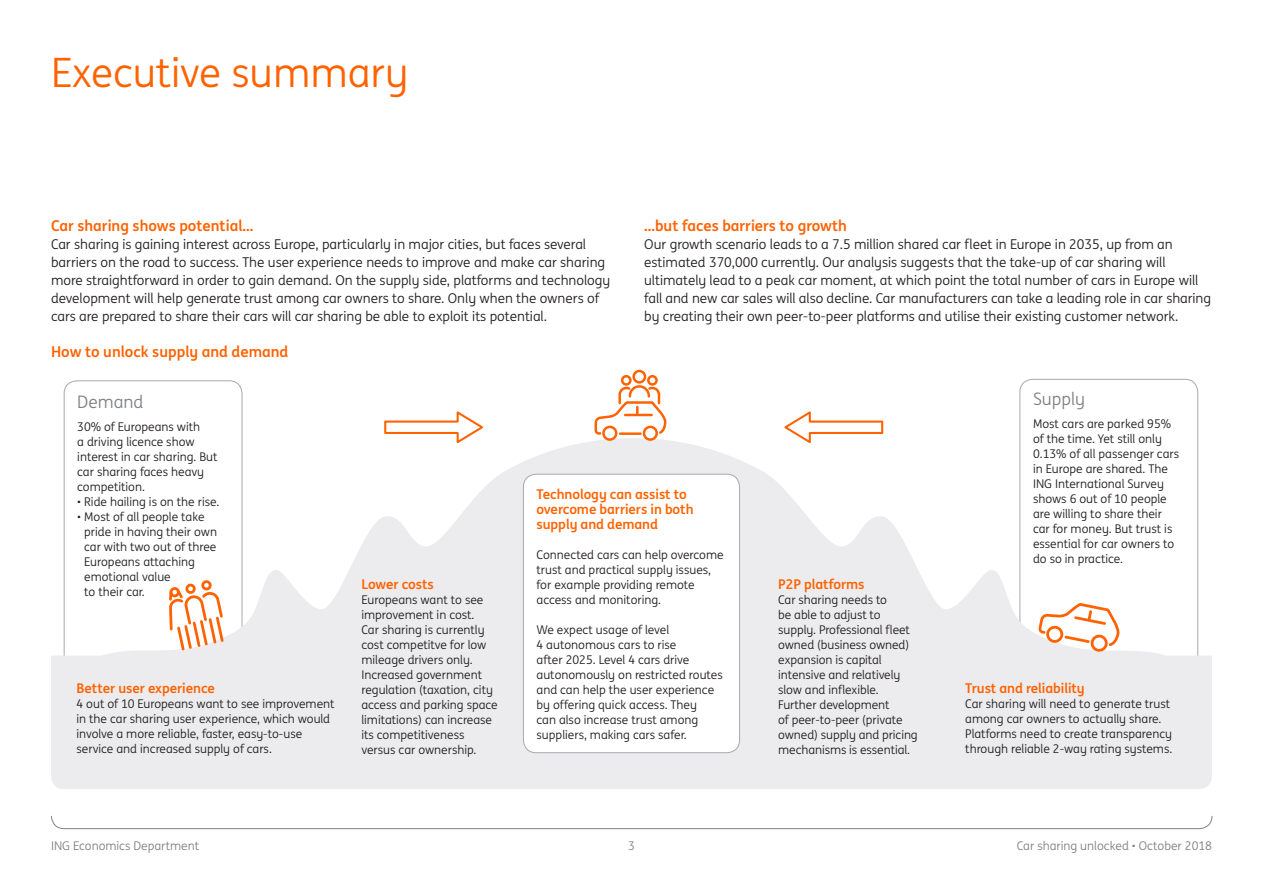
<style>
.page{position:relative;width:1263px;height:893px;background:#fff}
.page>*{position:absolute;margin:0;border:0;box-sizing:border-box;transform-origin:0 0}
.t1{font:40.5px "ING Me";color:#ff6200}
.t2{font:17.25px "ING Me";color:#808285}
.t3{font:700 15px "ING Me";color:#ff6200}
.t4{font:13.5px/18px "ING Me";color:#231f20}
.t5{font:700 13.5px/15px "ING Me";letter-spacing:-.005em;color:#ff6200}
.t6{font:12px/15px "ING Me";color:#231f20}
.t7{font:12px "ING Me";color:#808285}
</style>
<div class="page">
<svg style="left:51px;top:815px;width:1162px;height:14px"></svg>
<div style="left:51px;top:656px;width:1161px;height:133px;background:#ececee"></div>
<svg style="left:98px;top:437px;width:1071px;height:222px"></svg>
<svg style="left:383px;top:411px;width:103px;height:35px"></svg>
<svg style="left:781px;top:411px;width:103px;height:35px"></svg>
<div style="left:647px;top:375px;width:11px;height:11px;border:2px solid #ff6200;border-radius:50%"></div>
<div style="left:621px;top:375px;width:11px;height:11px;border:2px solid #ff6200;border-radius:50%"></div>
<div style="left:632px;top:370px;width:14px;height:14px;border:2px solid #ff6200;border-radius:50%"></div>
<div style="left:643px;top:426px;width:15px;height:15px;border:2px solid #ff6200;border-radius:50%"></div>
<div style="left:602px;top:426px;width:15px;height:15px;border:2px solid #ff6200;border-radius:50%"></div>
<svg style="left:594px;top:384px;width:73px;height:52px"></svg>
<svg style="left:1037px;top:600px;width:85px;height:54px"></svg>
<div style="left:185px;top:583px;width:11px;height:11px;border:3px solid #ff6200;border-radius:3px"></div>
<div style="left:201px;top:580px;width:11px;height:11px;border:3px solid #ff6200;border-radius:3px"></div>
<svg style="left:168px;top:587px;width:57px;height:65px"></svg>
<div style="left:523px;top:474px;width:216px;height:279px;background:#fff;border-radius:13px"></div>
<div style="left:523px;top:474px;width:217px;height:279px;border:1px solid #a8a9ad;border-radius:13px"></div>
<h1 class="t1" style="left:51px;top:43px;width:359px">Executive summary</h1>
<p class="t3" style="left:51px;top:214px;width:204px">Car sharing shows potential...</p>
<p class="t4" style="left:51px;top:235px;width:561px">Car sharing is gaining interest across Europe, particularly in major cities, but faces several barriers on the road to success. The user experience needs to improve and make car sharing more straightforward in order to gain demand. On the supply side, platforms and technology development will help generate trust among car owners to share. Only when the owners of cars are prepared to share their cars will car sharing be able to exploit its potential.</p>
<p class="t3" style="left:51px;top:340px;width:239px">How to unlock supply and demand</p>
<p class="t3" style="left:644px;top:214px;width:204px">...but faces barriers to growth</p>
<p class="t4" style="left:644px;top:235px;width:568px">Our growth scenario leads to a 7.5 million shared car fleet in Europe in 2035, up from an estimated 370,000 currently. Our analysis suggests that the take-up of car sharing will ultimately lead to a peak car moment, at which point the total number of cars in Europe will fall and new car sales will also decline. Car manufacturers can take a leading role in car sharing by creating their own peer-to-peer platforms and utilise their existing customer network.</p>
<h2 class="t2" style="left:77px;top:390px;width:68px">Demand</h2>
<p class="t6" style="left:77px;top:419px;width:142px">30% of Europeans with<br>a driving licence show interest in car sharing. But car sharing faces heavy competition.</p>
<p class="t6" style="left:77px;top:494px;width:144px">• Ride hailing is on the rise.</p>
<p class="t6" style="left:84px;top:509px;width:134px;text-indent:-7px">• Most of all people take pride in having their own car with two out of three<br>Europeans attaching emotional value<br>to their car.</p>
<p class="t5" style="left:77px;top:680px;width:140px">Better user experience</p>
<p class="t6" style="left:77px;top:696px;width:260px">4 out of 10 Europeans want to see improvement in the car sharing user experience, which would involve a more reliable, faster, easy-to-use service and increased supply of cars.</p>
<p class="t5" style="left:361px;top:576px;width:74px">Lower costs</p>
<p class="t6" style="left:361px;top:591px;width:138px">Europeans want to see improvement in cost.<br>Car sharing is currently cost competitve for low mileage drivers only.<br>Increased government regulation (taxation, city access and parking space limitations) can increase its competitiveness versus car ownership.</p>
<p class="t5" style="left:536px;top:486px;width:159px">Technology can assist to overcome barriers in both supply and demand</p>
<p class="t6" style="left:536px;top:547px;width:189px">Connected cars can help overcome trust and practical supply issues, for example providing remote access and monitoring.</p>
<p class="t6" style="left:536px;top:622px;width:188px">We expect usage of level<br>4 autonomous cars to rise<br>after 2025. Level 4 cars drive autonomously on restricted routes and can help the user experience by offering quick access. They<br>can also increase trust among suppliers, making cars safer.</p>
<p class="t5" style="left:778px;top:576px;width:88px">P2P platforms</p>
<p class="t6" style="left:778px;top:591px;width:141px">Car sharing needs to<br>be able to adjust to supply. Professional fleet owned (business owned) expansion is capital intensive and relatively slow and inflexible.<br>Further development<br>of peer-to-peer (private owned) supply and pricing mechanisms is essential.</p>
<h2 class="t2" style="left:1033px;top:387px;width:53px">Supply</h2>
<p class="t6" style="left:1033px;top:416px;width:148px">Most cars are parked 95% of the time. Yet still only<br>0.13% of all passenger cars in Europe are shared. The<br>ING International Survey shows 6 out of 10 people are willing to share their car for money. But trust is essential for car owners to do so in practice.</p>
<p class="t5" style="left:965px;top:680px;width:121px">Trust and reliability</p>
<p class="t6" style="left:965px;top:696px;width:208px">Car sharing will need to generate trust among car owners to actually share.<br>Platforms need to create transparency through reliable 2-way rating systems.</p>
<p class="t7" style="left:51px;top:837px;width:150px">ING Economics Department</p>
<p class="t7" style="left:628px;top:837px;width:8px">3</p>
<p class="t7" style="left:1017px;top:837px;width:197px">Car sharing unlocked • October 2018</p>
</div>
